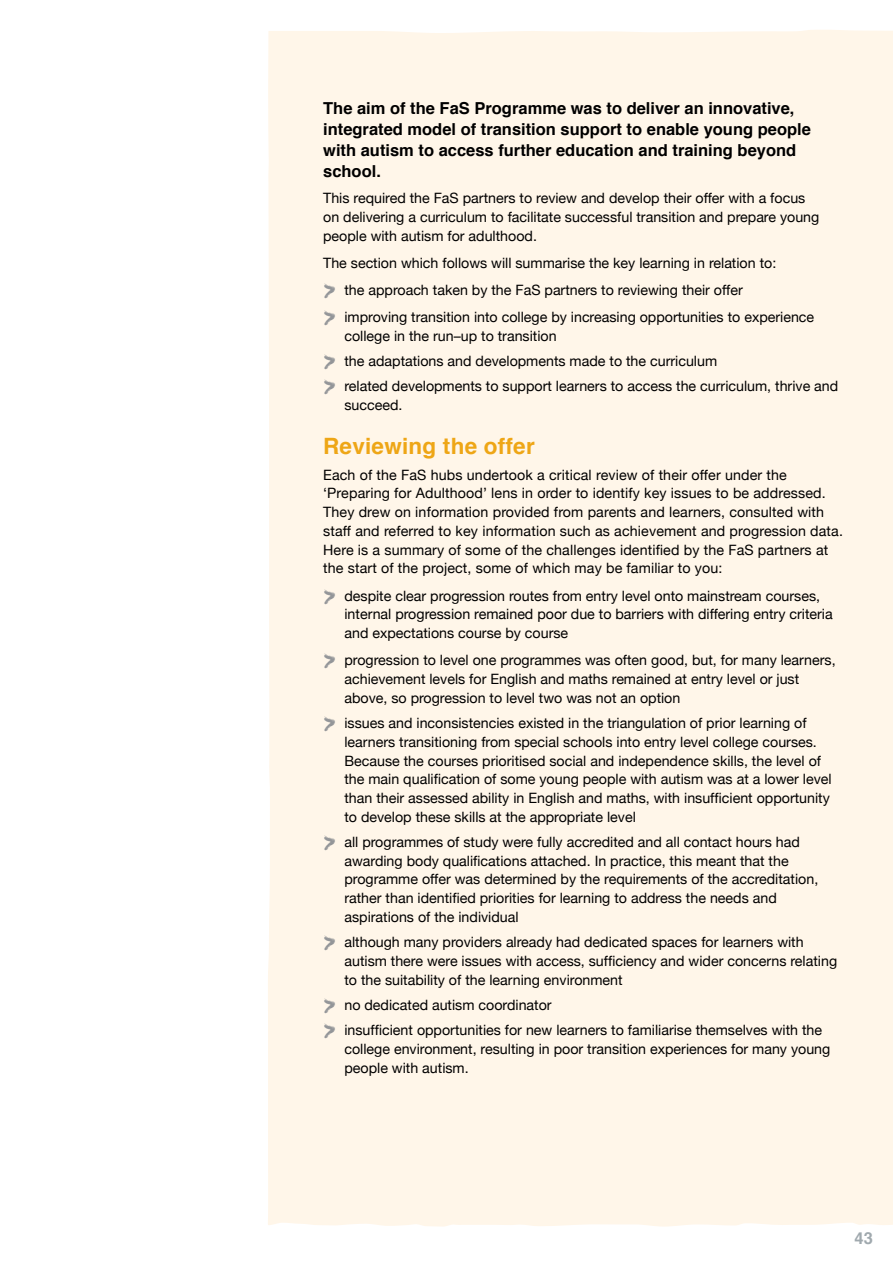
<style>
.page{position:relative;width:893px;height:1263px;background:#fff}
.page>*{position:absolute;margin:0;border:0;box-sizing:border-box;transform-origin:0 0}
.Paragraph_Style_1{font:700 22.5px "Helvetica";letter-spacing:.01em;color:#eea616}
.Intro_para{font:700 16.5px/21px "Helvetica";color:#000}
.t1{font:700 16.5px "Helvetica";color:#a0a9ae}
.bullet_copy{font:14.25px/18.8px "Helvetica Neue";color:#000}
.Paragraph_Style_1-2{font:14.25px/18.8px "Helvetica Neue";letter-spacing:.01em;color:#000}
.s1{font-family:"Chalkduster";font-size:27px;color:#939598}
</style>
<div class="page">
<div style="left:268px;top:40px;width:625px;height:1186px;background:#fff6e9"></div>
<svg style="left:268px;top:30px;width:625px;height:10px"></svg>
<p class="Intro_para" style="left:323px;top:98px;width:489px">The aim of the FaS Programme was to deliver an innovative, integrated model of transition support to enable young people with autism to access further education and training beyond school.</p>
<p class="Paragraph_Style_1-2" style="left:323px;top:190px;width:498px">This required the FaS partners to review and develop their offer with a focus on delivering a curriculum to facilitate successful transition and prepare young people with autism for adulthood.</p>
<p class="Paragraph_Style_1-2" style="left:323px;top:254px;width:455px">The section which follows will summarise the key learning in relation to:</p>
<p class="bullet_copy" style="left:323px;top:282px;width:421px"><span class="s1">›</span> the approach taken by the FaS partners to reviewing their offer</p>
<p class="bullet_copy" style="left:344px;top:309px;width:471px;text-indent:-21px"><span class="s1">›</span> improving transition into college by increasing opportunities to experience college in the run–up to transition</p>
<p class="bullet_copy" style="left:323px;top:353px;width:396px"><span class="s1">›</span> the adaptations and developments made to the curriculum</p>
<p class="bullet_copy" style="left:344px;top:378px;width:495px;text-indent:-21px"><span class="s1">›</span> related developments to support learners to access the curriculum, thrive and succeed.</p>
<p class="Paragraph_Style_1" style="left:323px;top:428px;width:213px">Reviewing the offer</p>
<p class="Paragraph_Style_1-2" style="left:323px;top:466px;width:521px">Each of the FaS hubs undertook a critical review of their offer under the ‘Preparing for Adulthood’ lens in order to identify key issues to be addressed.<br>They drew on information provided from parents and learners, consulted with staff and referred to key information such as achievement and progression data.<br>Here is a summary of some of the challenges identified by the FaS partners at the start of the project, some of which may be familiar to you:</p>
<p class="bullet_copy" style="left:344px;top:587px;width:490px;text-indent:-21px"><span class="s1">›</span> despite clear progression routes from entry level onto mainstream courses, internal progression remained poor due to barriers with differing entry criteria and expectations course by course</p>
<p class="bullet_copy" style="left:344px;top:652px;width:493px;text-indent:-21px"><span class="s1">›</span> progression to level one programmes was often good, but, for many learners, achievement levels for English and maths remained at entry level or just above, so progression to level two was not an option</p>
<p class="bullet_copy" style="left:344px;top:714px;width:489px;text-indent:-21px"><span class="s1">›</span> issues and inconsistencies existed in the triangulation of prior learning of learners transitioning from special schools into entry level college courses.<br>Because the courses prioritised social and independence skills, the level of the main qualification of some young people with autism was at a lower level than their assessed ability in English and maths, with insufficient opportunity to develop these skills at the appropriate level</p>
<p class="bullet_copy" style="left:344px;top:833px;width:475px;text-indent:-21px"><span class="s1">›</span> all programmes of study were fully accredited and all contact hours had awarding body qualifications attached. In practice, this meant that the programme offer was determined by the requirements of the accreditation, rather than identified priorities for learning to address the needs and aspirations of the individual</p>
<p class="bullet_copy" style="left:344px;top:933px;width:494px;text-indent:-21px"><span class="s1">›</span> although many providers already had dedicated spaces for learners with autism there were issues with access, sufficiency and wider concerns relating to the suitability of the learning environment</p>
<p class="bullet_copy" style="left:323px;top:996px;width:230px"><span class="s1">›</span> no dedicated autism coordinator</p>
<p class="bullet_copy" style="left:344px;top:1021px;width:487px;text-indent:-21px"><span class="s1">›</span> insufficient opportunities for new learners to familiarise themselves with the college environment, resulting in poor transition experiences for many young people with autism.</p>
<p class="t1" style="left:855px;top:1225px;width:20px">43</p>
</div>
